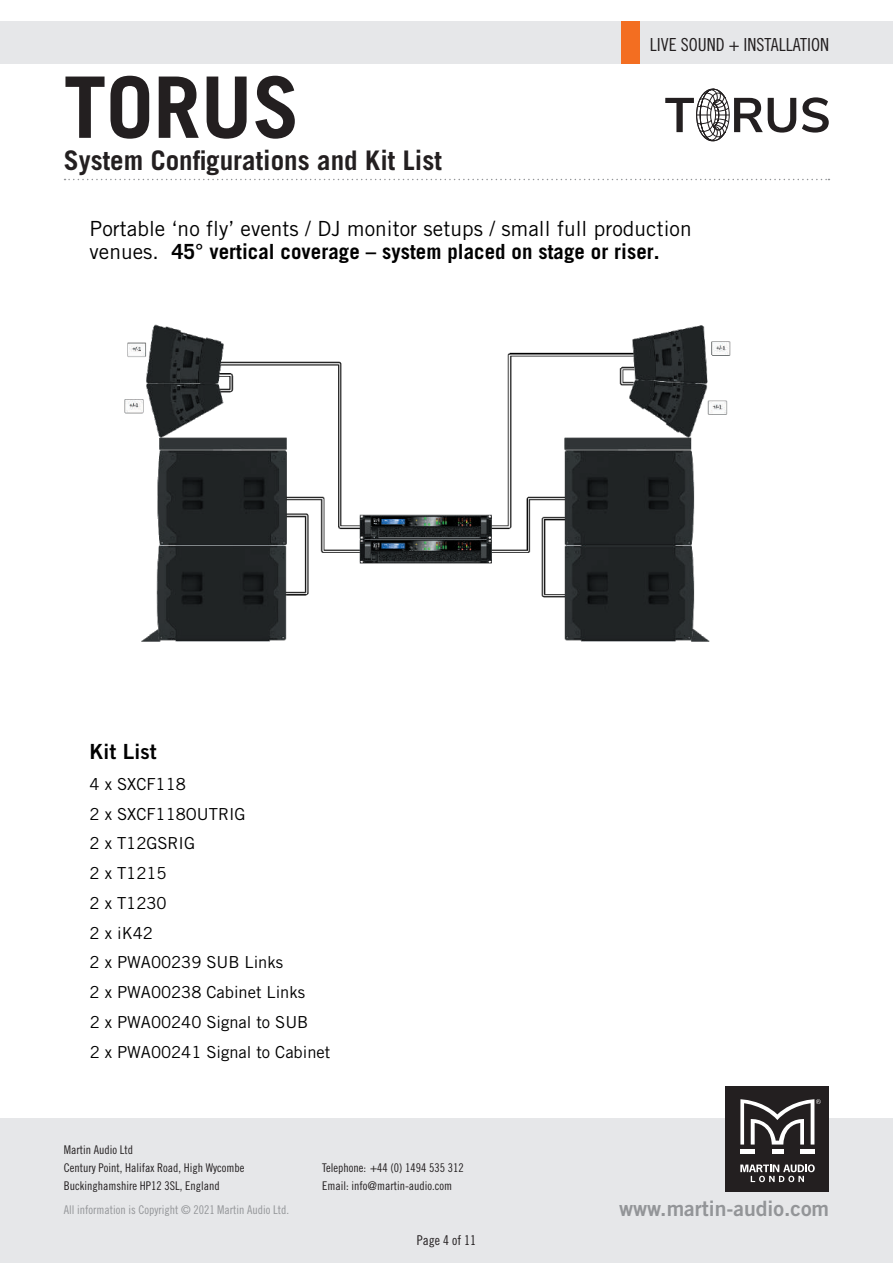
<style>
.page{position:relative;width:893px;height:1263px;background:#fff}
.page>*{position:absolute;margin:0;border:0;box-sizing:border-box;transform-origin:0 0}
.t1{font:700 84.9px "Trade Gothic";color:#231f20}
.t2{font:700 27px "Trade Gothic";color:#231f20}
.t3{font:21.15px "Trade Gothic Bold Two";color:#939598}
.t4{font:20.85px/22.6px "Trade Gothic";color:#000}
.t5{font:20.85px "Trade Gothic Bold Two";letter-spacing:.005em;color:#000}
.t6{font:18px "Trade Gothic Cond Eighteen";color:#231f20}
.t7{font:16.5px/29.7px "Trade Gothic";color:#000}
.t8{font:13.5px "Trade Gothic Cond Eighteen";color:#231f20}
.t9{font:12px/18px "Trade Gothic Cond Eighteen";color:#231f20}
.t10{font:12px "Trade Gothic Cond Eighteen";color:#939598}
.s1{font-weight:700}
</style>
<div class="page">
<div style="left:0;top:21px;width:893px;height:43px;background:#e6e7e9"></div>
<div style="left:0;top:1118px;width:893px;height:145px;background:#e6e7e9"></div>
<div style="left:725px;top:1086px;width:104px;height:106px;background:#231f20"></div>
<div style="left:740px;top:1149px;width:15px;height:5px;background:#fff"></div>
<div style="left:800px;top:1149px;width:14px;height:5px;background:#fff"></div>
<div style="left:772px;top:1149px;width:11px;height:5px;background:#fff"></div>
<svg style="left:740px;top:1164px;width:75px;height:18px"></svg>
<svg style="left:740px;top:1099px;width:81px;height:46px"></svg>
<svg style="left:65px;top:179px;width:764px;height:1px"></svg>
<svg style="left:802px;top:97px;width:27px;height:36px"></svg>
<svg style="left:665px;top:89px;width:131px;height:52px"></svg>
<div style="left:696px;top:89px;width:34px;height:52px;border:1px solid #231f20;border-radius:50%"></div>
<div style="left:622px;top:21px;width:18px;height:43px;background:#f36e21"></div>
<img style="left:124px;top:324px;width:607px;height:318px">
<h1 class="t1" style="left:64px;top:55px;width:237px">TORUS</h1>
<h2 class="t2" style="left:64px;top:144px;width:380px">System Configurations and Kit List</h2>
<p class="t6" style="left:650px;top:34px;width:181px">LIVE SOUND + INSTALLATION</p>
<p class="t4" style="left:90px;top:217px;width:603px">Portable ‘no fly’ events / DJ monitor setups / small full production venues. <span class="s1">45° vertical coverage – system placed on stage or riser.</span></p>
<p class="t5" style="left:90px;top:738px;width:69px">Kit List</p>
<p class="t7" style="left:90px;top:769px;width:242px">4 x SXCF118<br>2 x SXCF118OUTRIG<br>2 x T12GSRIG<br>2 x T1215<br>2 x T1230<br>2 x iK42<br>2 x PWA00239 SUB Links<br>2 x PWA00238 Cabinet Links<br>2 x PWA00240 Signal to SUB<br>2 x PWA00241 Signal to Cabinet</p>
<p class="t9" style="left:64px;top:1140px;width:182px">Martin Audio Ltd<br>Century Point, Halifax Road, High Wycombe<br>Buckinghamshire HP12 3SL, England</p>
<p class="t10" style="left:64px;top:1202px;width:227px">All information is Copyright © 2021 Martin Audio Ltd.</p>
<p class="t9" style="left:322px;top:1158px;width:143px">Telephone: +44 (0) 1494 535 312<br>Email: info@martin-audio.com</p>
<p class="t8" style="left:417px;top:1232px;width:61px">Page 4 of 11</p>
<p class="t3" style="left:619px;top:1196px;width:212px">www.martin-audio.com</p>
</div>
